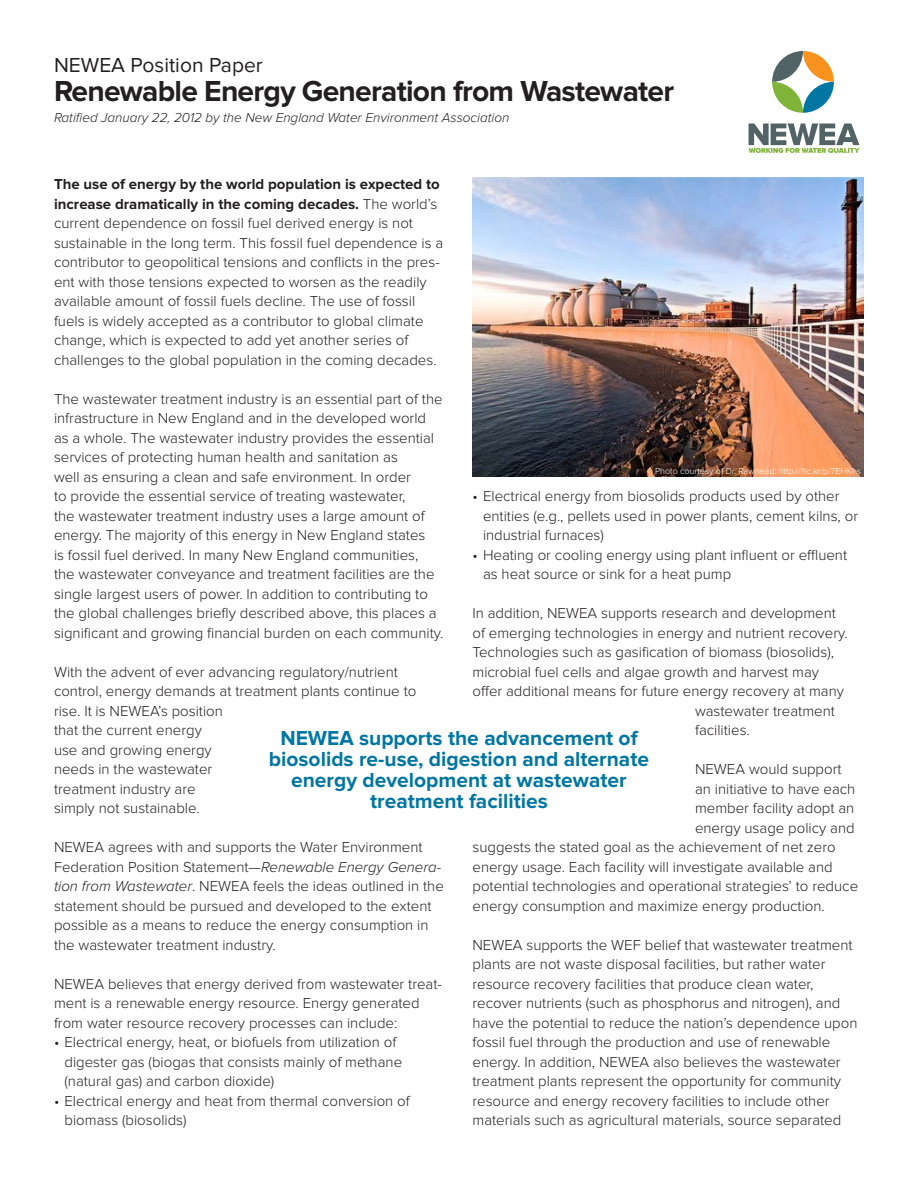
<style>
.page{position:relative;width:918px;height:1188px;background:#fff}
.page>*{position:absolute;margin:0;border:0;box-sizing:border-box;transform-origin:0 0}
.t1{font:700 30px "Proxima Nova";letter-spacing:-.025em;color:#231f20}
.PULL_QUOTE{font:700 21px/21px "Proxima Nova";color:#0076a3;text-align:center}
.t2{font:21px "Proxima Nova";color:#231f20}
.txt{font:300 15px/19.5px "Proxima Nova";color:#231f20}
.bullet{font:300 15px/19.5px "Proxima Nova";color:#231f20}
.t3{font:italic 300 13.5px "Proxima Nova";color:#231f20}
.t4{font:300 9px "Proxima Nova";color:#fff}
.s1{font-weight:700}
.s2{font-style:italic}
</style>
<div class="page">
<svg style="left:749px;top:123px;width:111px;height:30px"></svg>
<svg style="left:772px;top:51px;width:62px;height:62px"></svg>
<img style="left:472px;top:178px;width:392px;height:298px">
<p class="t2" style="left:54px;top:55px;width:210px">NEWEA Position Paper</p>
<p class="t1" style="left:54px;top:77px;width:622px">Renewable Energy Generation from Wastewater</p>
<p class="t3" style="left:54px;top:111px;width:457px">Ratified January 22, 2012 by the New England Water Environment Association</p>
<p class="txt" style="left:54px;top:175px;width:391px"><span class="s1">The use of energy by the world population is expected to increase dramatically in the coming decades.</span> The world’s current dependence on fossil fuel derived energy is not sustainable in the long term. This fossil fuel dependence is a contributor to geopolitical tensions and conflicts in the pres&shy;ent with those tensions expected to worsen as the readily available amount of fossil fuels decline. The use of fossil fuels is widely accepted as a contributor to global climate change, which is expected to add yet another series of challenges to the global population in the coming decades.</p>
<p class="txt" style="left:54px;top:390px;width:390px">The wastewater treatment industry is an essential part of the</p>
<p class="txt" style="left:54px;top:409px;width:391px">infrastructure in New England and in the developed world as a whole. The wastewater industry provides the essential services of protecting human health and sanitation as<br>well as ensuring a clean and safe environment. In order<br>to provide the essential service of treating wastewater,<br>the wastewater treatment industry uses a large amount of energy. The majority of this energy in New England states<br>is fossil fuel derived. In many New England communities,<br>the wastewater conveyance and treatment facilities are the single largest users of power. In addition to contributing to the global challenges briefly described above, this places a significant and growing financial burden on each community.</p>
<p class="txt" style="left:54px;top:663px;width:364px">With the advent of ever advancing regulatory/nutrient control, energy demands at treatment plants continue to rise. It is NEWEA’s position<br>that the current energy<br>use and growing energy<br>needs in the wastewater<br>treatment industry are<br>simply not sustainable.</p>
<p class="txt" style="left:54px;top:838px;width:391px">NEWEA agrees with and supports the Water Environment Federation Position Statement—<span class="s2">Renewable Energy Genera&shy;tion from Wastewater</span>. NEWEA feels the ideas outlined in the statement should be pursued and developed to the extent possible as a means to reduce the energy consumption in the wastewater treatment industry.</p>
<p class="txt" style="left:54px;top:975px;width:390px">NEWEA believes that energy derived from wastewater treat&shy;ment is a renewable energy resource. Energy generated from water resource recovery processes can include:</p>
<p class="bullet" style="left:64px;top:1033px;width:339px;text-indent:-10px">• Electrical energy, heat, or biofuels from utilization of digester gas (biogas that consists mainly of methane (natural gas) and carbon dioxide)</p>
<p class="bullet" style="left:64px;top:1092px;width:347px;text-indent:-10px">• Electrical energy and heat from thermal conversion of biomass (biosolids)</p>
<p class="t4" style="left:655px;top:467px;width:208px">Photo courtesy of Dr. Rawhead: http://flic.kr/p/7EHKhs</p>
<p class="bullet" style="left:483px;top:487px;width:377px;text-indent:-10px">• Electrical energy from biosolids products used by other entities (e.g., pellets used in power plants, cement kilns, or industrial furnaces)</p>
<p class="bullet" style="left:483px;top:546px;width:366px;text-indent:-10px">• Heating or cooling energy using plant influent or effluent as heat source or sink for a heat pump</p>
<p class="txt" style="left:472px;top:604px;width:365px">In addition, NEWEA supports research and development</p>
<p class="txt" style="left:472px;top:624px;width:377px">of emerging technologies in energy and nutrient recovery.</p>
<p class="txt" style="left:472px;top:643px;width:363px">Technologies such as gasification of biomass (biosolids),</p>
<p class="txt" style="left:472px;top:663px;width:348px">microbial fuel cells and algae growth and harvest may</p>
<p class="txt" style="left:472px;top:682px;width:373px">offer additional means for future energy recovery at many</p>
<p class="txt" style="left:695px;top:702px;width:141px">wastewater treatment</p>
<p class="txt" style="left:695px;top:721px;width:56px">facilities.</p>
<p class="txt" style="left:695px;top:760px;width:148px">NEWEA would support</p>
<p class="txt" style="left:695px;top:780px;width:162px">an initiative to have each</p>
<p class="txt" style="left:695px;top:799px;width:161px">member facility adopt an</p>
<p class="txt" style="left:695px;top:819px;width:161px">energy usage policy and</p>
<p class="txt" style="left:472px;top:838px;width:365px">suggests the stated goal as the achievement of net zero</p>
<p class="txt" style="left:472px;top:858px;width:362px">energy usage. Each facility will investigate available and</p>
<p class="txt" style="left:472px;top:877px;width:387px">potential technologies and operational strategies’ to reduce</p>
<p class="txt" style="left:472px;top:897px;width:354px">energy consumption and maximize energy production.</p>
<p class="txt" style="left:472px;top:936px;width:386px">NEWEA supports the WEF belief that wastewater treatment plants are not waste disposal facilities, but rather water resource recovery facilities that produce clean water, recover nutrients (such as phosphorus and nitrogen), and have the potential to reduce the nation’s dependence upon fossil fuel through the production and use of renewable energy. In addition, NEWEA also believes the wastewater treatment plants represent the opportunity for community resource and energy recovery facilities to include other materials such as agricultural materials, source separated</p>
<p class="PULL_QUOTE" style="left:269px;top:728px;width:382px">NEWEA supports the advancement of biosolids re-use, digestion and alternate energy development at wastewater treatment facilities</p>
</div>
